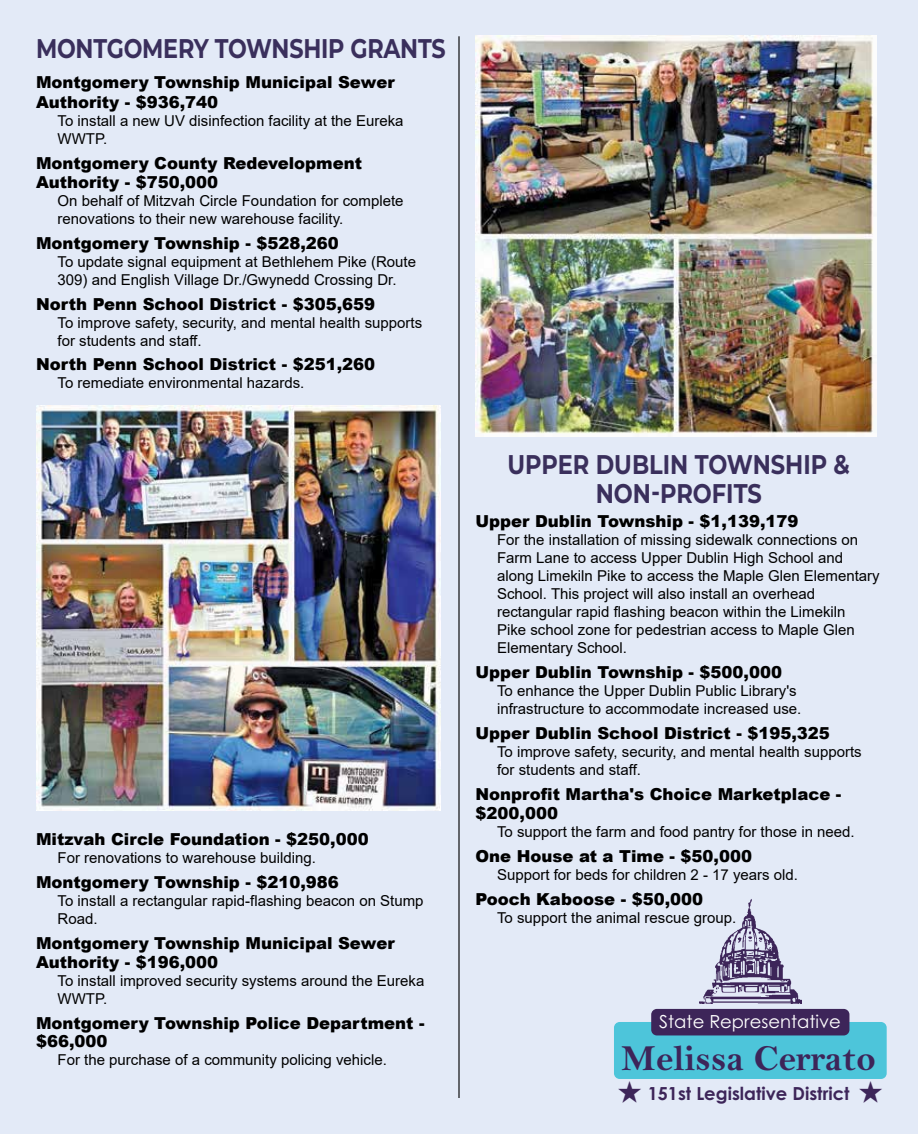
<style>
.page{position:relative;width:918px;height:1134px;background:#e3eaf7}
.page>*{position:absolute;margin:0;border:0;box-sizing:border-box;transform-origin:0 0}
.t1{font:37.95px "Zingbats Regular SWFTE";color:#3d2559}
.t2{font:36.9px "Bell MT Bold";color:#3d2559}
.t3{font:700 27px/28.5px "Montserrat";letter-spacing:-.01em;color:#3a2f5c;text-align:center;scale:.83 1}
.t4{font:700 18px "Century Gothic";color:#3d2559}
.t5{font:18px "Century Gothic";color:#fff}
.t6{font:900 16.5px/19.5px "Arial";color:#000}
.t7{font:15px/18px "Arial";color:#000}
</style>
<div class="page">
<img style="left:36px;top:405px;width:405px;height:405px">
<img style="left:476px;top:35px;width:401px;height:401px">
<hr style="left:458px;top:36px;width:2px;height:1062px;background:#000">
<hr style="left:917px;top:0;width:1px;height:1134px;background:#d9f0f4">
<div style="left:614px;top:1022px;width:273px;height:57px;background:#4dc5da;border-radius:6px"></div>
<div style="left:651px;top:1009px;width:198px;height:26px;background:#3d2559;border-radius:6px"></div>
<img style="left:700px;top:899px;width:101px;height:104px">
<h3 class="t3" style="left:36px;top:33px;width:495px">MONTGOMERY TOWNSHIP GRANTS</h3>
<p class="t6" style="left:36px;top:72px;width:360px">Montgomery Township Municipal Sewer<br>Authority - $936,740</p>
<p class="t7" style="left:58px;top:112px;width:347px">To install a new UV disinfection facility at the Eureka<br>WWTP.</p>
<p class="t6" style="left:36px;top:153px;width:328px">Montgomery County Redevelopment<br>Authority - $750,000</p>
<p class="t7" style="left:58px;top:192px;width:347px">On behalf of Mitzvah Circle Foundation for complete renovations to their new warehouse facility.</p>
<p class="t6" style="left:36px;top:233px;width:304px">Montgomery Township - $528,260</p>
<p class="t7" style="left:58px;top:253px;width:360px">To update signal equipment at Bethlehem Pike (Route<br>309) and English Village Dr./Gwynedd Crossing Dr.</p>
<p class="t6" style="left:36px;top:294px;width:341px">North Penn School District - $305,659</p>
<p class="t7" style="left:58px;top:313px;width:366px">To improve safety, security, and mental health supports for students and staff.</p>
<p class="t6" style="left:36px;top:354px;width:341px">North Penn School District - $251,260</p>
<p class="t7" style="left:58px;top:374px;width:248px">To remediate environmental hazards.</p>
<p class="t6" style="left:36px;top:829px;width:334px">Mitzvah Circle Foundation - $250,000</p>
<p class="t7" style="left:58px;top:849px;width:260px">For renovations to warehouse building.</p>
<p class="t6" style="left:36px;top:872px;width:304px">Montgomery Township - $210,986</p>
<p class="t7" style="left:58px;top:892px;width:368px">To install a rectangular rapid-flashing beacon on Stump<br>Road.</p>
<p class="t6" style="left:36px;top:933px;width:360px">Montgomery Township Municipal Sewer<br>Authority - $196,000</p>
<p class="t7" style="left:58px;top:972px;width:368px">To install improved security systems around the Eureka<br>WWTP.</p>
<p class="t6" style="left:36px;top:1014px;width:390px;line-height:18px">Montgomery Township Police Department - $66,000</p>
<p class="t7" style="left:58px;top:1051px;width:331px">For the purchase of a community policing vehicle.</p>
<h3 class="t3" style="left:507px;top:449px;width:414px">UPPER DUBLIN TOWNSHIP &amp;<br>NON-PROFITS</h3>
<p class="t6" style="left:476px;top:511px;width:325px">Upper Dublin Township - $1,139,179</p>
<p class="t7" style="left:497px;top:531px;width:384px">For the installation of missing sidewalk connections on Farm Lane to access Upper Dublin High School and along Limekiln Pike to access the Maple Glen Elementary School. This project will also install an overhead rectangular rapid flashing beacon within the Limekiln<br>Pike school zone for pedestrian access to Maple Glen Elementary School.</p>
<p class="t6" style="left:476px;top:662px;width:308px">Upper Dublin Township - $500,000</p>
<p class="t7" style="left:497px;top:682px;width:306px">To enhance the Upper Dublin Public Library's infrastructure to accommodate increased use.</p>
<p class="t6" style="left:476px;top:723px;width:356px">Upper Dublin School District - $195,325</p>
<p class="t7" style="left:497px;top:743px;width:366px">To improve safety, security, and mental health supports for students and staff.</p>
<p class="t6" style="left:476px;top:783px;width:367px">Nonprofit Martha's Choice Marketplace - $200,000</p>
<p class="t7" style="left:497px;top:823px;width:359px">To support the farm and food pantry for those in need.</p>
<p class="t6" style="left:476px;top:846px;width:278px">One House at a Time - $50,000</p>
<p class="t7" style="left:497px;top:866px;width:302px">Support for beds for children 2 - 17 years old.</p>
<p class="t6" style="left:476px;top:888px;width:229px">Pooch Kaboose - $50,000</p>
<p class="t7" style="left:497px;top:908px;width:241px">To support the animal rescue group.</p>
<p class="t5" style="left:659px;top:1009px;width:183px">State Representative</p>
<h2 class="t2" style="left:621px;top:1037px;width:257px">Melissa Cerrato</h2>
<p class="t4" style="left:648px;top:1080px;width:203px">151st Legislative District</p>
<h1 class="t1" style="left:618px;top:1078px;width:25px">H</h1>
<h1 class="t1" style="left:859px;top:1078px;width:25px">H</h1>
</div>
